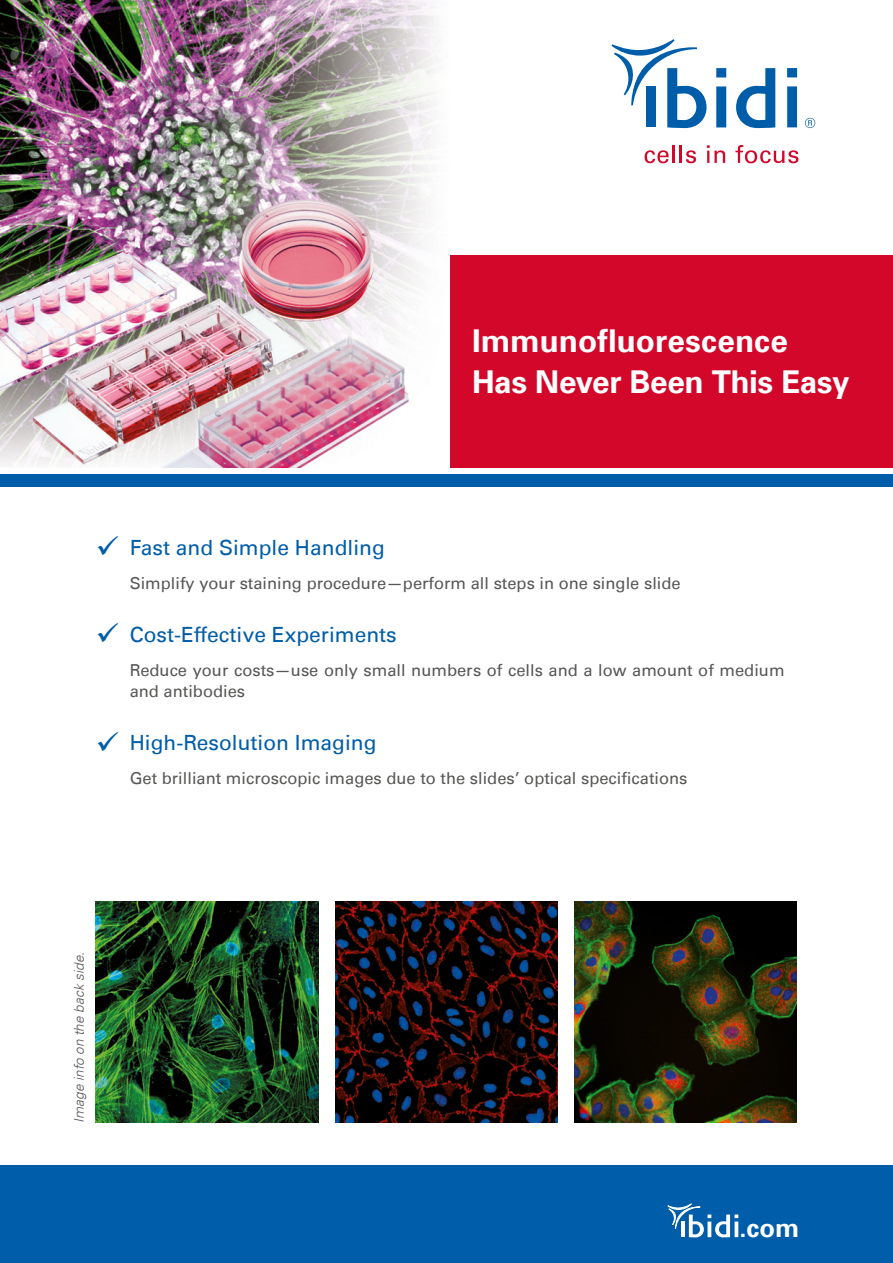
<style>
.page{position:relative;width:893px;height:1263px;background:#fff}
.page>*{position:absolute;margin:0;border:0;box-sizing:border-box;transform-origin:0 0}
.N_Headline_Flyer{font:700 31.5px/41px "Univers";letter-spacing:-.01em;color:#fff}
.aufzählung{font:700 25.65px "Univers";color:#fff}
.Fliess_8seiter{font:21px "Univers";color:#005da9}
.Fliess_8seiter-2{font:16.5px/21.5px "Univers";color:#575756}
.N_Legende{font:italic 300 13.5px "Univers";color:#575756}
</style>
<div class="page">
<img style="left:0;top:0;width:451px;height:468px">
<div style="left:0;top:1165px;width:893px;height:98px;background:#005da9"></div>
<svg style="left:667px;top:1203px;width:71px;height:34px"></svg>
<div style="left:0;top:474px;width:893px;height:13px;background:#005da9"></div>
<div style="left:451px;top:255px;width:442px;height:213px;background:#d3072a"></div>
<svg style="left:787px;top:68px;width:10px;height:59px"></svg>
<svg style="left:716px;top:68px;width:10px;height:59px"></svg>
<svg style="left:611px;top:39px;width:95px;height:89px"></svg>
<svg style="left:736px;top:68px;width:39px;height:60px"></svg>
<svg style="left:805px;top:118px;width:10px;height:10px"></svg>
<svg style="left:645px;top:150px;width:24px;height:13px"></svg>
<hr style="left:672px;top:145px;width:3px;height:18px;background:#d3072a">
<svg style="left:680px;top:145px;width:16px;height:18px"></svg>
<svg style="left:707px;top:145px;width:18px;height:18px"></svg>
<svg style="left:735px;top:145px;width:63px;height:18px"></svg>
<img style="left:335px;top:901px;width:223px;height:222px">
<img style="left:96px;top:901px;width:222px;height:222px">
<img style="left:574px;top:901px;width:223px;height:222px">
<p class="N_Headline_Flyer" style="left:472px;top:321px;width:379px">Immunofluorescence<br>Has Never Been This Easy</p>
<p class="Fliess_8seiter" style="left:96px;top:535px;width:291px">✓ Fast and Simple Handling</p>
<p class="Fliess_8seiter-2" style="left:130px;top:572px;width:553px">Simplify your staining procedure—perform all steps in one single slide</p>
<p class="Fliess_8seiter" style="left:96px;top:622px;width:303px">✓ Cost-Effective Experiments</p>
<p class="Fliess_8seiter-2" style="left:130px;top:659px;width:656px">Reduce your costs—use only small numbers of cells and a low amount of medium and antibodies</p>
<p class="Fliess_8seiter" style="left:96px;top:730px;width:282px">✓ High-Resolution Imaging</p>
<p class="Fliess_8seiter-2" style="left:130px;top:768px;width:559px">Get brilliant microscopic images due to the slides’ optical specifications</p>
<p class="N_Legende" style="left:71px;top:1123px;width:172px;rotate:-90deg">Image info on the back side.</p>
<p class="aufzählung" style="left:739px;top:1213px;width:61px">.com</p>
</div>
